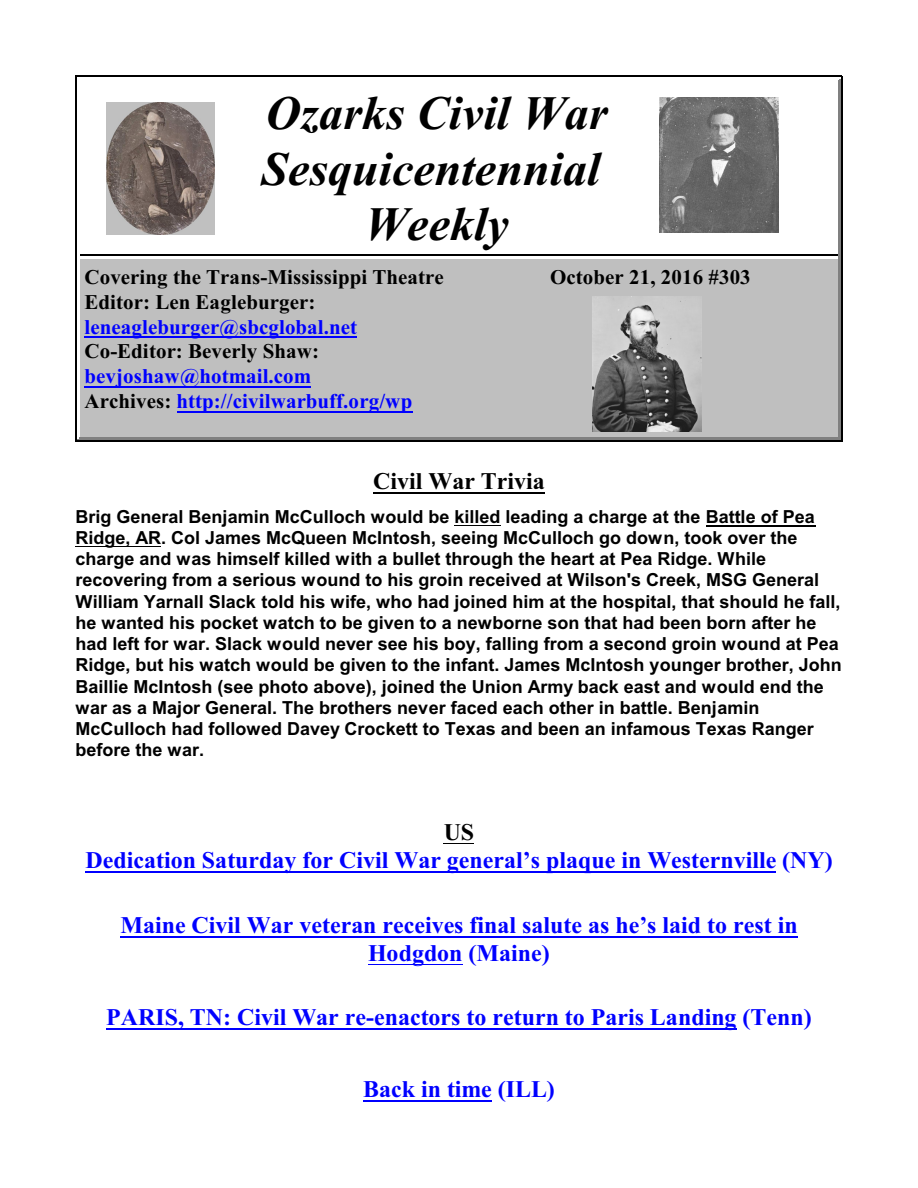
<style>
.page{position:relative;width:918px;height:1188px;background:#fff}
.page>*{position:absolute;margin:0;border:0;box-sizing:border-box;transform-origin:0 0}
.t1{font:italic 700 48px/55.2px "Times New Roman";color:#000;text-align:center}
.t2{font:700 24px/28.2px "Times New Roman";color:#00f;text-align:center}
.t3{font:700 24px "Times New Roman";color:#000}
.t4{font:700 21px/24.9px "Times New Roman";color:#000}
.t5{font:700 21px/24.9px "Times New Roman";color:#00f}
.t6{font:700 18px/21.3px "Arial";color:#000}
.s1{color:#000}
</style>
<div class="page">
<hr style="left:838px;top:78px;width:1px;height:177px;background:#808080">
<hr style="left:78px;top:78px;width:761px;height:2px;background:#fff">
<hr style="left:840px;top:77px;width:1px;height:178px;background:#808080">
<hr style="left:77px;top:77px;width:764px;height:1px;background:#fff">
<hr style="left:76px;top:76px;width:1px;height:179px;background:#000">
<hr style="left:841px;top:76px;width:1px;height:179px;background:#000">
<hr style="left:76px;top:76px;width:766px;height:1px;background:#000">
<hr style="left:78px;top:437px;width:381px;height:2px;background:#808080">
<hr style="left:77px;top:439px;width:382px;height:1px;background:#808080">
<hr style="left:76px;top:255px;width:1px;height:187px;background:#000">
<hr style="left:76px;top:440px;width:383px;height:2px;background:#000">
<div style="left:80px;top:258px;width:379px;height:179px;background:#bfbfbf"></div>
<hr style="left:80px;top:258px;width:379px;height:1px;background:#fff">
<hr style="left:80px;top:255px;width:379px;height:1px;background:#000">
<hr style="left:838px;top:256px;width:1px;height:183px;background:#808080">
<hr style="left:459px;top:437px;width:380px;height:2px;background:#808080">
<hr style="left:840px;top:255px;width:1px;height:185px;background:#808080">
<hr style="left:459px;top:439px;width:382px;height:1px;background:#808080">
<hr style="left:841px;top:255px;width:1px;height:187px;background:#000">
<hr style="left:459px;top:440px;width:383px;height:2px;background:#000">
<div style="left:459px;top:258px;width:379px;height:179px;background:#bfbfbf"></div>
<hr style="left:459px;top:258px;width:379px;height:1px;background:#fff">
<hr style="left:459px;top:255px;width:379px;height:1px;background:#000">
<img style="left:106px;top:103px;width:108px;height:131px">
<img style="left:660px;top:97px;width:119px;height:136px">
<img style="left:593px;top:296px;width:108px;height:135px">
<hr style="left:85px;top:336px;width:272px;height:2px;background:#00f">
<hr style="left:85px;top:386px;width:226px;height:1px;background:#00f">
<hr style="left:177px;top:411px;width:236px;height:1px;background:#00f">
<hr style="left:373px;top:492px;width:172px;height:2px;background:#000">
<hr style="left:455px;top:525px;width:46px;height:1px;background:#000">
<hr style="left:707px;top:525px;width:109px;height:1px;background:#000">
<hr style="left:76px;top:546px;width:85px;height:1px;background:#000">
<hr style="left:444px;top:843px;width:30px;height:1px;background:#000">
<hr style="left:86px;top:871px;width:690px;height:2px;background:#00f">
<hr style="left:120px;top:936px;width:678px;height:1px;background:#00f">
<hr style="left:368px;top:964px;width:95px;height:1px;background:#00f">
<hr style="left:106px;top:1029px;width:631px;height:1px;background:#00f">
<hr style="left:363px;top:1100px;width:129px;height:1px;background:#00f">
<h1 class="t1" style="left:261px;top:91px;width:348px">Ozarks Civil War<br>Sesquicentennial<br>Weekly</h1>
<p class="t4" style="left:85px;top:267px;width:361px">Covering the Trans-Mississippi Theatre<br>Editor: Len Eagleburger:</p>
<p class="t5" style="left:85px;top:316px;width:274px">leneagleburger@sbcglobal.net</p>
<p class="t4" style="left:85px;top:341px;width:236px">Co-Editor: Beverly Shaw:</p>
<p class="t5" style="left:85px;top:366px;width:329px">bevjoshaw@hotmail.com<br><span class="s1">Archives:</span> http://civilwarbuff.org/wp</p>
<p class="t4" style="left:550px;top:267px;width:202px">October 21, 2016 #303</p>
<h2 class="t3" style="left:373px;top:473px;width:173px">Civil War Trivia</h2>
<p class="t6" style="left:76px;top:507px;width:768px">Brig General Benjamin McCulloch would be killed leading a charge at the Battle of Pea Ridge, AR. Col James McQueen McIntosh, seeing McCulloch go down, took over the charge and was himself killed with a bullet through the heart at Pea Ridge. While recovering from a serious wound to his groin received at Wilson's Creek, MSG General William Yarnall Slack told his wife, who had joined him at the hospital, that should he fall, he wanted his pocket watch to be given to a newborne son that had been born after he had left for war. Slack would never see his boy, falling from a second groin wound at Pea Ridge, but his watch would be given to the infant. James McIntosh younger brother, John Baillie McIntosh (see photo above), joined the Union Army back east and would end the war as a Major General. The brothers never faced each other in battle. Benjamin McCulloch had followed Davey Crockett to Texas and been an infamous Texas Ranger before the war.</p>
<h2 class="t3" style="left:444px;top:824px;width:32px">US</h2>
<h2 class="t2" style="left:86px;top:849px;width:749px">Dedication Saturday for Civil War general’s plaque in Westernville (NY)</h2>
<h2 class="t2" style="left:120px;top:913px;width:679px">Maine Civil War veteran receives final salute as he’s laid to rest in<br>Hodgdon (Maine)</h2>
<h2 class="t2" style="left:106px;top:1006px;width:707px">PARIS, TN: Civil War re-enactors to return to Paris Landing (Tenn)</h2>
<h2 class="t2" style="left:363px;top:1077px;width:193px">Back in time (ILL)</h2>
</div>
